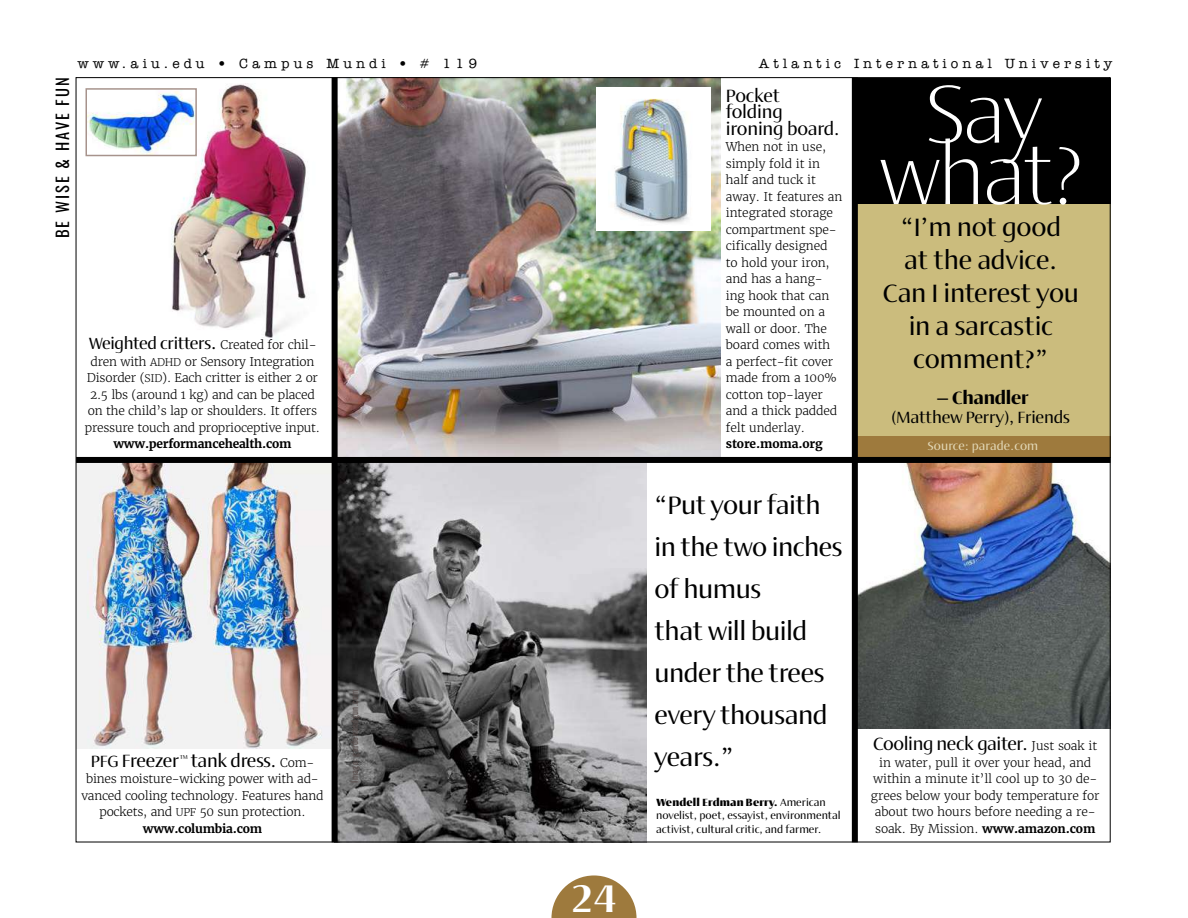
<style>
.page{position:relative;width:1188px;height:918px;background:#fff}
.page>*{position:absolute;margin:0;border:0;box-sizing:border-box;transform-origin:0 0}
.t1{font:300 84px/61.5px "Ador Hairline";letter-spacing:-.04em;color:#fff;text-align:center}
.t2{font:800 39px "Ador Hairline";color:#fff}
.t3{font:500 25.5px/42px "Ador Hairline";letter-spacing:-.02em;color:#000;text-align:center}
.t4{font:500 18px/16.5px "Ador Hairline";letter-spacing:-.02em;color:#000}
.t5{font:800 18px "Ador Hairline";letter-spacing:-.015em;color:#000}
.t6{font:500 16.5px "Ador Hairline";letter-spacing:-.02em;color:#000}
.t7{font:16.5px "Oswald";letter-spacing:.12em;color:#000}
.t8{font:500 13.5px "American Typewriter ITC Pro";letter-spacing:.3em;color:#000}
.t9{font:300 12px/16.5px "Merriweather";letter-spacing:-.01em;color:#000;text-align:center}
.t10{font:700 12px "Merriweather";letter-spacing:-.02em;color:#000}
.t11{font:500 12px "Ador Hairline";letter-spacing:.01em;color:#e3d9b8}
.t12{font:500 10.5px/13.5px "Ador Hairline";color:#000}
.t13{font:9px "Oswald";letter-spacing:.04em;color:#574b49}
.s1{font-size:18px}
.s2{font-family:"Merriweather";font-weight:300;font-size:12px}
.s3{font-size:10.5px}
.s4{font-size:16.5px}
.s5{font-weight:700}
.s6{font-weight:900}
</style>
<div class="page">
<img style="left:85px;top:79px;width:247px;height:261px">
<img style="left:338px;top:79px;width:382px;height:378px">
<img style="left:858px;top:463px;width:251px;height:265px">
<img style="left:78px;top:463px;width:124px;height:286px">
<img style="left:202px;top:463px;width:130px;height:286px">
<img style="left:338px;top:463px;width:308px;height:377px">
<div style="left:855px;top:78px;width:256px;height:127px;background:#000"></div>
<div style="left:855px;top:205px;width:256px;height:235px;background:#cbbc7d"></div>
<div style="left:855px;top:436px;width:256px;height:22px;background:#9e7a3d"></div>
<svg style="left:551px;top:875px;width:86px;height:43px"></svg>
<div style="left:76px;top:457px;width:1035px;height:6px;background:#000"></div>
<div style="left:332px;top:77px;width:6px;height:765px;background:#000"></div>
<div style="left:852px;top:78px;width:6px;height:764px;background:#000"></div>
<img style="left:596px;top:87px;width:114px;height:144px">
<img style="left:89px;top:91px;width:105px;height:62px">
<div style="left:86px;top:88px;width:111px;height:68px;border:2px solid #a7938c"></div>
<h3 class="t7" style="left:48px;top:238px;width:162px;rotate:-90deg">BE WISE &amp; HAVE FUN</h3>
<p class="t8" style="left:77px;top:55px;width:401px">www.aiu.edu • Campus Mundi • # 119</p>
<p class="t8" style="left:759px;top:55px;width:355px">Atlantic International University</p>
<h3 class="t6" style="left:88px;top:331px;width:230px">Weighted critters<span class="s1">.</span> <span class="s2">Created for chil-</span></h3>
<p class="t9" style="left:85px;top:353px;width:237px">dren with <span class="s3">ADHD</span> or Sensory Integration Disorder (<span class="s3">SID</span>). Each critter is either 2 or 2.5 lbs (around 1 kg) and can be placed on the child’s lap or shoulders. It offers pressure touch and proprioceptive input.</p>
<p class="t10" style="left:113px;top:436px;width:180px">www.performancehealth.com</p>
<h3 class="t4" style="left:726px;top:86px;width:116px">Pocket folding ironing board.</h3>
<p class="t9" style="left:726px;top:138px;width:118px;text-align:left">When not in use, simply fold it in half and tuck it away. It features an integrated storage compartment spe&shy;cifically designed<br>to hold your iron, and has a hang&shy;ing hook that can be mounted on a wall or door. The board comes with<br>a perfect-fit cover made from a 100% cotton top-layer and a thick padded felt underlay.</p>
<p class="t10" style="left:726px;top:436px;width:98px">store.moma.org</p>
<h1 class="t1" style="left:879px;top:79px;width:211px">Say what?</h1>
<h3 class="t3" style="left:883px;top:209px;width:198px;line-height:33px">“I’m not good<br>at the advice.<br>Can I interest you in a sarcastic comment?”</h3>
<h3 class="t5" style="left:933px;top:384px;width:97px">—Chandler</h3>
<h3 class="t6" style="left:892px;top:405px;width:180px">(Matthew Perry), Friends</h3>
<p class="t11" style="left:928px;top:437px;width:112px">Source: parade.com</p>
<h3 class="t4" style="left:91px;top:751px;width:225px"><span class="s4">PFG</span> Freezer™ tank dress. <span class="s2">Com-</span></h3>
<p class="t9" style="left:81px;top:771px;width:244px">bines moisture-wicking power with ad&shy;vanced cooling technology. Features hand pockets, and <span class="s3">UPF</span> 50 sun protection. <span class="s5">www.columbia.com</span></p>
<p class="t13" style="left:346px;top:783px;width:94px;rotate:-90deg">Image: gardenandgun.com</p>
<h3 class="t3" style="left:655px;top:483px;width:190px;text-align:left">“Put your faith in the two inches of humus<br>that will build under the trees every thousand years.”</h3>
<p class="t12" style="left:656px;top:795px;width:186px"><span class="s6">Wendell Erdman Berry.</span> American novelist, poet, essayist, environmental activist, cultural critic, and farmer.</p>
<h3 class="t4" style="left:873px;top:735px;width:226px">Cooling neck gaiter. <span class="s2">Just soak it</span></h3>
<p class="t9" style="left:871px;top:754px;width:230px">in water, pull it over your head, and within a minute it’ll cool up to 30 de&shy;grees below your body temperature for about two hours before needing a re&shy;soak. By Mission. <span class="s5">www.amazon.com</span></p>
<h2 class="t2" style="left:571px;top:868px;width:48px">24</h2>
</div>
